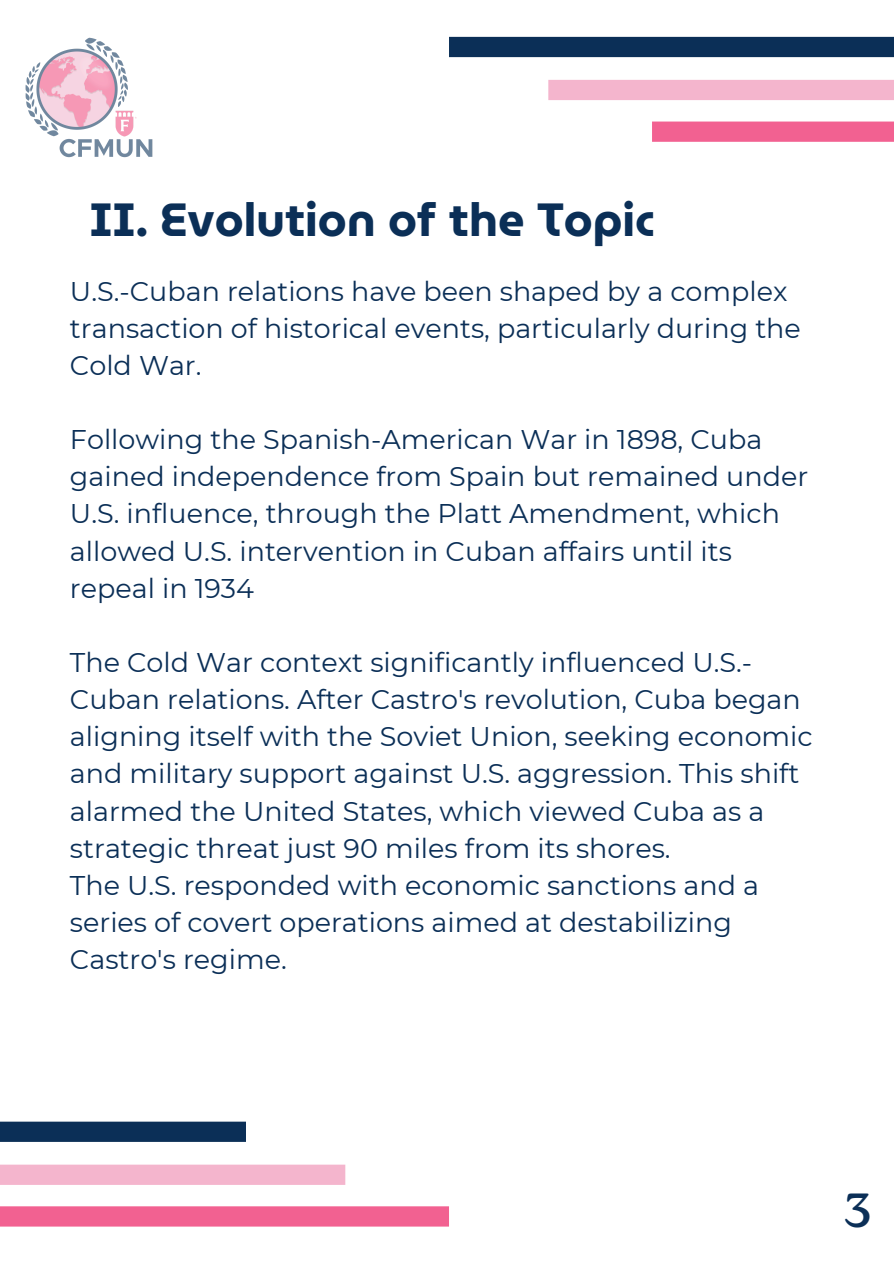
<style>
.page{position:relative;width:894px;height:1264px;background:#fff}
.page>*{position:absolute;margin:0;border:0;box-sizing:border-box;transform-origin:0 0}
.t1{font:47.85px "Roca One";color:#0b2f57}
.t2{font:700 46.5px "Museo Moderno";color:#0b2f57}
.t3{font:27px/37.2px "Montserrat";color:#0b2f57}
</style>
<div class="page">
<img style="left:25px;top:37px;width:128px;height:121px">
<div style="left:449px;top:37px;width:444px;height:20px;background:#0b2f57"></div>
<div style="left:548px;top:80px;width:345px;height:20px;background:#f4b5cd"></div>
<div style="left:651px;top:121px;width:242px;height:21px;background:#f26191"></div>
<div style="left:0;top:1121px;width:246px;height:20px;background:#0b2f57"></div>
<div style="left:0;top:1164px;width:345px;height:20px;background:#f4b5cd"></div>
<div style="left:0;top:1206px;width:449px;height:20px;background:#f26191"></div>
<p class="t2" style="left:89px;top:182px;width:566px">II. Evolution of the Topic</p>
<p class="t3" style="left:70px;top:272px;width:732px">U.S.-Cuban relations have been shaped by a complex transaction of historical events, particularly during the<br>Cold War.</p>
<p class="t3" style="left:70px;top:421px;width:739px">Following the Spanish-American War in 1898, Cuba gained independence from Spain but remained under U.S. influence, through the Platt Amendment, which allowed U.S. intervention in Cuban affairs until its repeal in 1934</p>
<h1 class="t3" style="left:70px;top:643px;width:744px">The Cold War context significantly influenced U.S.- Cuban relations. After Castro's revolution, Cuba began aligning itself with the Soviet Union, seeking economic and military support against U.S. aggression. This shift alarmed the United States, which viewed Cuba as a strategic threat just 90 miles from its shores.</h1>
<p class="t3" style="left:70px;top:866px;width:690px">The U.S. responded with economic sanctions and a series of covert operations aimed at destabilizing<br>Castro's regime.</p>
<p class="t1" style="left:843px;top:1182px;width:30px">3</p>
</div>
